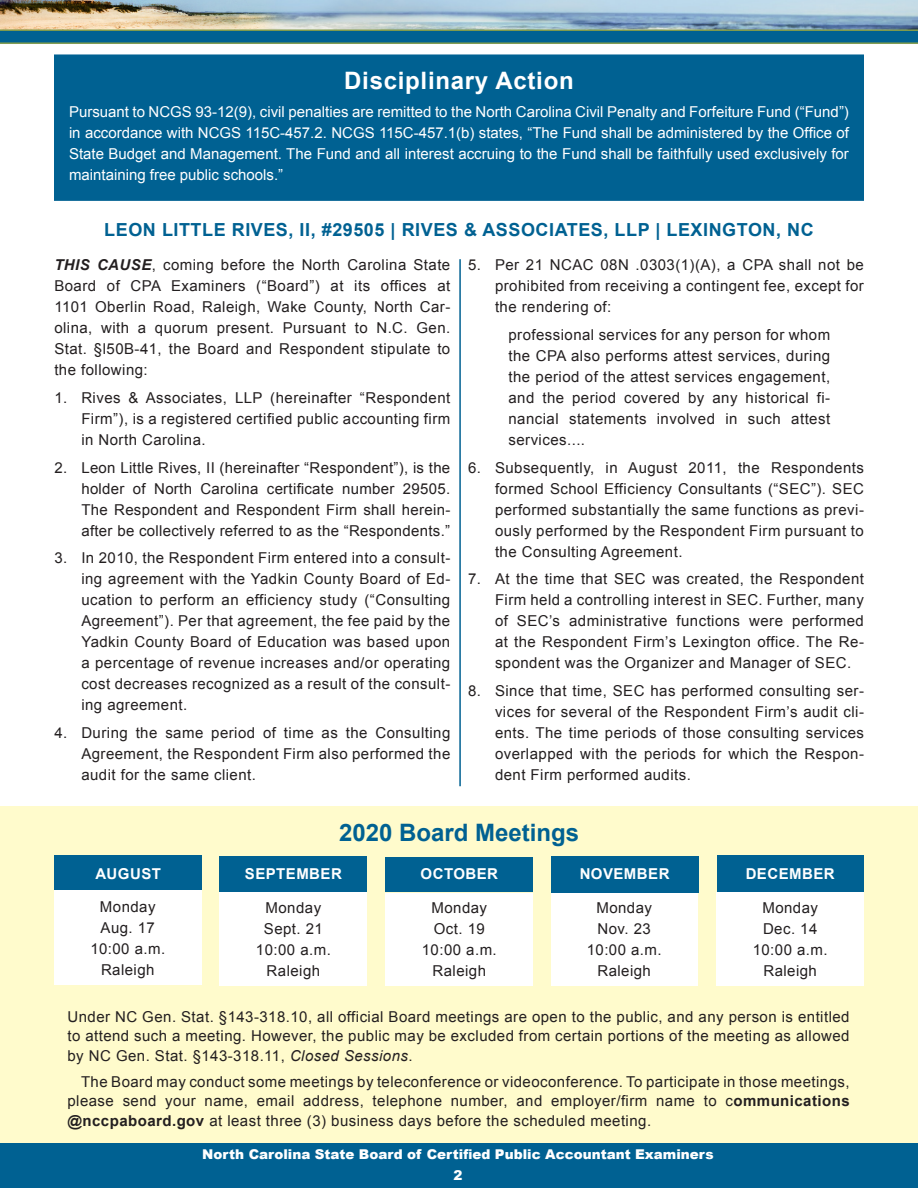
<style>
.page{position:relative;width:918px;height:1188px;background:#fff}
.page>*{position:absolute;margin:0;border:0;box-sizing:border-box;transform-origin:0 0}
.Disciplinary_Headlin{font:700 24px "Arial";letter-spacing:.03em;color:#fff}
.Headline_3{font:700 24px "Arial";color:#006192}
.Orders_Body_Text_Sec{font:700 18px "Arial";letter-spacing:.03em;color:#006192}
.Headline_3-2{font:15px/21px "Arial";letter-spacing:.03em;color:#231f20;text-align:justify}
.t1{font:15px/21px "Arial";color:#fff;text-align:justify}
.Disciplinary_Actions{font:15px "Arial";letter-spacing:.03em;color:#231f20}
.Headline_3-3{font:700 15px "Arial";letter-spacing:.03em;color:#fff}
.t2{font:900 13.5px/21px "Arial";color:#fff;text-align:center}
.s1{font-weight:700;font-style:italic}
.s2{font-style:italic}
.s3{font-weight:700}
</style>
<div class="page">
<img style="left:0;top:0;width:918px;height:29px">
<svg style="left:0;top:29px;width:918px;height:15px;background:#207085"></svg>
<div style="left:0;top:1143px;width:918px;height:45px;background:#006192"></div>
<div style="left:0;top:806px;width:918px;height:337px;background:#fffbcc"></div>
<hr style="left:459px;top:259px;width:2px;height:527px;background:#006192">
<div style="left:55px;top:55px;width:808px;height:145px;background:#006192"></div>
<div style="left:54px;top:54px;width:810px;height:147px;border:2px solid #006192"></div>
<div style="left:54px;top:855px;width:148px;height:36px;background:#006192"></div>
<div style="left:220px;top:856px;width:147px;height:35px;background:#006192"></div>
<div style="left:386px;top:857px;width:147px;height:34px;background:#006192"></div>
<div style="left:551px;top:856px;width:147px;height:36px;background:#006192"></div>
<div style="left:717px;top:855px;width:146px;height:37px;background:#006192"></div>
<div style="left:54px;top:891px;width:148px;height:94px;background:#fff"></div>
<div style="left:220px;top:892px;width:147px;height:93px;background:#fff"></div>
<div style="left:386px;top:893px;width:147px;height:92px;background:#fff"></div>
<div style="left:551px;top:893px;width:147px;height:92px;background:#fff"></div>
<div style="left:716px;top:892px;width:148px;height:93px;background:#fff"></div>
<p class="Disciplinary_Headlin" style="left:344px;top:65px;width:231px">Disciplinary Action</p>
<p class="t1" style="left:69px;top:101px;width:781px">Pursuant to NCGS 93-12(9), civil penalties are remitted to the North Carolina Civil Penalty and Forfeiture Fund (“Fund”) in accordance with NCGS 115C-457.2. NCGS 115C-457.1(b) states, “The Fund shall be administered by the Office of State Budget and Management. The Fund and all interest accruing to the Fund shall be faithfully used exclusively for maintaining free public schools.”</p>
<p class="Orders_Body_Text_Sec" style="left:104px;top:218px;width:711px">LEON LITTLE RIVES, II, #29505 | RIVES &amp; ASSOCIATES, LLP | LEXINGTON, NC</p>
<p class="Headline_3-2" style="left:54px;top:255px;width:397px"><span class="s1">THIS CAUSE</span>, coming before the North Carolina State Board of CPA Examiners (“Board”) at its offices at 1101 Oberlin Road, Raleigh, Wake County, North Car&shy;olina, with a quorum present. Pursuant to N.C. Gen.<br>Stat. §l50B-41, the Board and Respondent stipulate to the following:</p>
<p class="Headline_3-2" style="left:81px;top:387px;width:370px;text-indent:-27px">1. Rives &amp; Associates, LLP (hereinafter “Respondent Firm”), is a registered certified public accounting firm in North Carolina.</p>
<p class="Headline_3-2" style="left:81px;top:457px;width:370px;text-indent:-27px">2. Leon Little Rives, II (hereinafter “Respondent”), is the holder of North Carolina certificate number 29505.<br>The Respondent and Respondent Firm shall herein&shy;after be collectively referred to as the “Respondents.”</p>
<p class="Headline_3-2" style="left:81px;top:548px;width:370px;text-indent:-27px">3. In 2010, the Respondent Firm entered into a consult&shy;ing agreement with the Yadkin County Board of Ed&shy;ucation to perform an efficiency study (“Consulting Agreement”). Per that agreement, the fee paid by the Yadkin County Board of Education was based upon a percentage of revenue increases and/or operating cost decreases recognized as a result of the consult&shy;ing agreement.</p>
<p class="Headline_3-2" style="left:81px;top:723px;width:370px;text-indent:-27px">4. During the same period of time as the Consulting Agreement, the Respondent Firm also performed the audit for the same client.</p>
<p class="Headline_3-2" style="left:495px;top:255px;width:370px;text-indent:-27px">5. Per 21 NCAC 08N .0303(1)(A), a CPA shall not be prohibited from receiving a contingent fee, except for the rendering of:</p>
<p class="Headline_3-2" style="left:508px;top:324px;width:323px">professional services for any person for whom the CPA also performs attest services, during the period of the attest services engagement, and the period covered by any historical fi&shy;nancial statements involved in such attest services....</p>
<p class="Headline_3-2" style="left:495px;top:457px;width:370px;text-indent:-27px">6. Subsequently, in August 2011, the Respondents formed School Efficiency Consultants (“SEC”). SEC performed substantially the same functions as previ&shy;ously performed by the Respondent Firm pursuant to the Consulting Agreement.</p>
<p class="Headline_3-2" style="left:495px;top:569px;width:370px;text-indent:-27px">7. At the time that SEC was created, the Respondent Firm held a controlling interest in SEC. Further, many of SEC’s administrative functions were performed at the Respondent Firm’s Lexington office. The Re&shy;spondent was the Organizer and Manager of SEC.</p>
<p class="Headline_3-2" style="left:495px;top:681px;width:370px;text-indent:-27px">8. Since that time, SEC has performed consulting ser&shy;vices for several of the Respondent Firm’s audit cli&shy;ents. The time periods of those consulting services overlapped with the periods for which the Respon&shy;dent Firm performed audits.</p>
<p class="Headline_3" style="left:339px;top:816px;width:242px">2020 Board Meetings</p>
<p class="Headline_3-3" style="left:95px;top:863px;width:67px">AUGUST</p>
<p class="Headline_3-3" style="left:245px;top:864px;width:98px">SEPTEMBER</p>
<p class="Headline_3-3" style="left:421px;top:864px;width:79px">OCTOBER</p>
<p class="Headline_3-3" style="left:580px;top:864px;width:91px">NOVEMBER</p>
<p class="Headline_3-3" style="left:746px;top:864px;width:90px">DECEMBER</p>
<p class="Disciplinary_Actions" style="left:100px;top:897px;width:57px">Monday</p>
<p class="Disciplinary_Actions" style="left:101px;top:918px;width:56px">Aug. 17</p>
<p class="Disciplinary_Actions" style="left:90px;top:939px;width:76px">10:00 a.m.</p>
<p class="Disciplinary_Actions" style="left:101px;top:960px;width:55px">Raleigh</p>
<p class="Disciplinary_Actions" style="left:762px;top:898px;width:57px">Monday</p>
<p class="Disciplinary_Actions" style="left:763px;top:919px;width:56px">Dec. 14</p>
<p class="Disciplinary_Actions" style="left:753px;top:940px;width:76px">10:00 a.m.</p>
<p class="Disciplinary_Actions" style="left:763px;top:961px;width:55px">Raleigh</p>
<p class="Headline_3-2" style="left:68px;top:1007px;width:784px;line-height:19.5px">Under NC Gen. Stat. §143-318.10, all official Board meetings are open to the public, and any person is entitled to attend such a meeting. However, the public may be excluded from certain portions of the meeting as allowed by NC Gen. Stat. §143-318.11, <span class="s2">Closed Sessions</span>.</p>
<p class="Headline_3-2" style="left:68px;top:1072px;width:784px;line-height:19.5px;text-indent:14px">The Board may conduct some meetings by teleconference or videoconference. To participate in those meetings, please send your name, email address, telephone number, and employer/firm name to c<span class="s3">ommunications @nccpaboard.gov</span> at least three (3) business days before the scheduled meeting.</p>
<p class="Disciplinary_Actions" style="left:266px;top:898px;width:57px">Monday</p>
<p class="Disciplinary_Actions" style="left:264px;top:919px;width:61px">Sept. 21</p>
<p class="Disciplinary_Actions" style="left:256px;top:940px;width:76px">10:00 a.m.</p>
<p class="Disciplinary_Actions" style="left:267px;top:961px;width:55px">Raleigh</p>
<p class="Disciplinary_Actions" style="left:432px;top:898px;width:57px">Monday</p>
<p class="Disciplinary_Actions" style="left:434px;top:919px;width:53px">Oct. 19</p>
<p class="Disciplinary_Actions" style="left:422px;top:940px;width:76px">10:00 a.m.</p>
<p class="Disciplinary_Actions" style="left:433px;top:961px;width:55px">Raleigh</p>
<p class="Disciplinary_Actions" style="left:596px;top:898px;width:57px">Monday</p>
<p class="Disciplinary_Actions" style="left:598px;top:919px;width:55px">Nov. 23</p>
<p class="Disciplinary_Actions" style="left:587px;top:940px;width:76px">10:00 a.m.</p>
<p class="Disciplinary_Actions" style="left:597px;top:961px;width:55px">Raleigh</p>
<p class="t2" style="left:202px;top:1143px;width:513px">North Carolina State Board of Certified Public Accountant Examiners<br>2</p>
</div>
